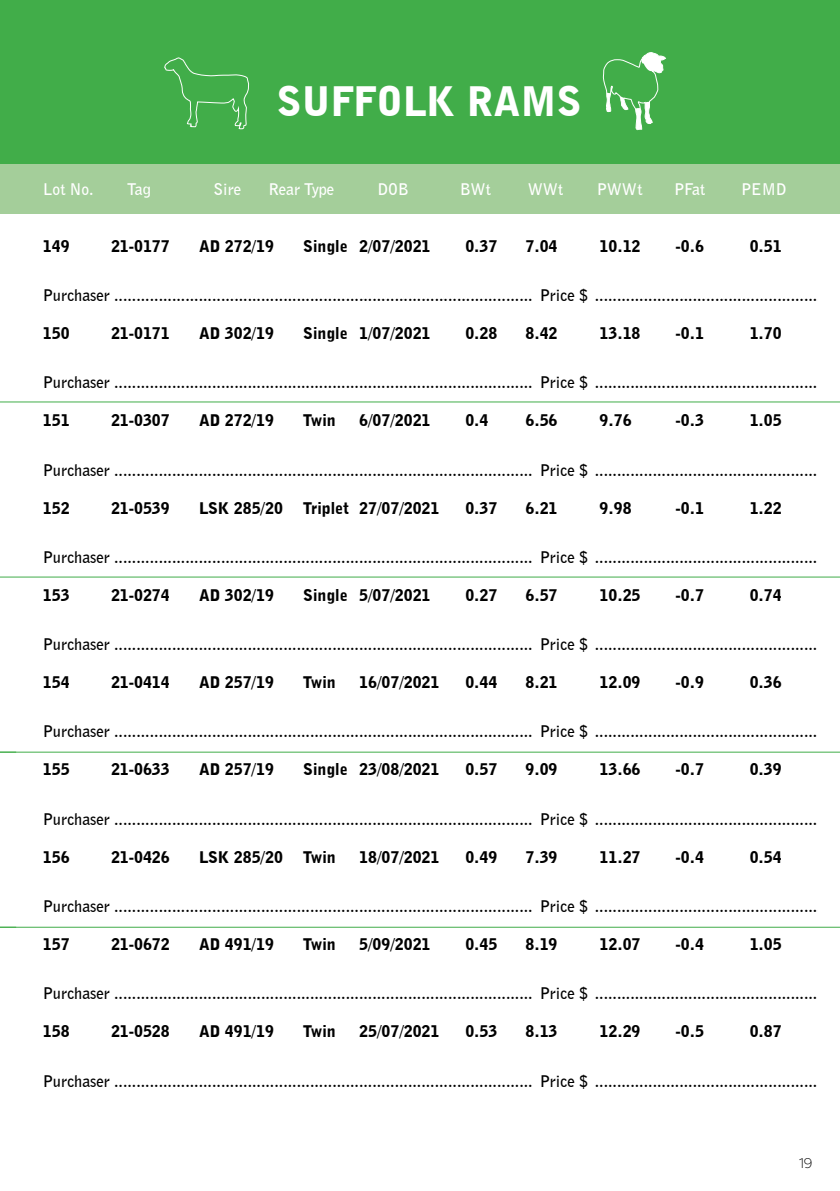
<style>
.page{position:relative;width:840px;height:1191px;background:#fff}
.page>*{position:absolute;margin:0;border:0;box-sizing:border-box;transform-origin:0 0}
.t1{font:900 40.4px "Bell Gothic BT";color:#fff}
.t2{font:700 16px "Bell Gothic BT";color:#000}
.t3{font:900 16px "Bell Gothic BT";color:#000}
.t4{font:700 16px "Bell Gothic BT";color:#fff}
.t5{font:300 14px "Filson Pro";color:#000}
</style>
<div class="page">
<div style="left:0;top:0;width:839px;height:164px;background:#41ad49"></div>
<div style="left:0;top:164px;width:839px;height:49px;background:#a4ce9a"></div>
<hr style="left:0;top:401px;width:839px;height:1px;background:#41ad49">
<hr style="left:0;top:751px;width:839px;height:1px;background:#41ad49">
<svg style="left:0;top:751px;width:16px;height:1px"></svg>
<hr style="left:0;top:576px;width:839px;height:1px;background:#41ad49">
<hr style="left:0;top:926px;width:839px;height:1px;background:#41ad49">
<svg style="left:0;top:926px;width:16px;height:1px"></svg>
<svg style="left:164px;top:57px;width:85px;height:73px"></svg>
<svg style="left:602px;top:52px;width:64px;height:79px"></svg>
<h1 class="t1" style="left:276px;top:76px;width:306px">SUFFOLK RAMS</h1>
<p class="t4" style="left:43px;top:178px;width:52px">Lot No.</p>
<p class="t4" style="left:127px;top:178px;width:25px">Tag</p>
<p class="t4" style="left:213px;top:178px;width:29px">Sire</p>
<p class="t4" style="left:268px;top:178px;width:67px">Rear Type</p>
<p class="t4" style="left:378px;top:178px;width:32px">DOB</p>
<p class="t4" style="left:459px;top:178px;width:32px">BWt</p>
<p class="t4" style="left:527px;top:178px;width:37px">WWt</p>
<p class="t4" style="left:596px;top:178px;width:47px">PWWt</p>
<p class="t4" style="left:673px;top:178px;width:33px">PFat</p>
<p class="t4" style="left:740px;top:178px;width:47px">PEMD</p>
<p class="t3" style="left:43px;top:236px;width:28px">149</p>
<p class="t3" style="left:111px;top:236px;width:60px">21-0177</p>
<p class="t3" style="left:199px;top:236px;width:76px">AD 272/19</p>
<p class="t3" style="left:303px;top:236px;width:129px">Single 2/07/2021</p>
<p class="t3" style="left:465px;top:236px;width:34px">0.37</p>
<p class="t3" style="left:525px;top:236px;width:34px">7.04</p>
<p class="t3" style="left:599px;top:236px;width:42px">10.12</p>
<p class="t3" style="left:675px;top:236px;width:30px">-0.6</p>
<p class="t3" style="left:749px;top:236px;width:34px">0.51</p>
<p class="t2" style="left:43px;top:285px;width:775px">Purchaser .............................................................................................. Price $ ..................................................</p>
<p class="t3" style="left:43px;top:323px;width:28px">150</p>
<p class="t3" style="left:111px;top:323px;width:60px">21-0171</p>
<p class="t3" style="left:199px;top:323px;width:76px">AD 302/19</p>
<p class="t3" style="left:303px;top:323px;width:129px">Single 1/07/2021</p>
<p class="t3" style="left:465px;top:323px;width:34px">0.28</p>
<p class="t3" style="left:525px;top:323px;width:34px">8.42</p>
<p class="t3" style="left:599px;top:323px;width:42px">13.18</p>
<p class="t3" style="left:675px;top:323px;width:30px">-0.1</p>
<p class="t3" style="left:749px;top:323px;width:34px">1.70</p>
<p class="t2" style="left:43px;top:372px;width:775px">Purchaser .............................................................................................. Price $ ..................................................</p>
<p class="t3" style="left:43px;top:410px;width:28px">151</p>
<p class="t3" style="left:111px;top:410px;width:60px">21-0307</p>
<p class="t3" style="left:199px;top:410px;width:76px">AD 272/19</p>
<p class="t3" style="left:303px;top:410px;width:34px">Twin</p>
<p class="t3" style="left:359px;top:410px;width:73px">6/07/2021</p>
<p class="t3" style="left:465px;top:410px;width:25px">0.4</p>
<p class="t3" style="left:525px;top:410px;width:34px">6.56</p>
<p class="t3" style="left:599px;top:410px;width:34px">9.76</p>
<p class="t3" style="left:675px;top:410px;width:30px">-0.3</p>
<p class="t3" style="left:749px;top:410px;width:34px">1.05</p>
<p class="t2" style="left:43px;top:459px;width:775px">Purchaser .............................................................................................. Price $ ..................................................</p>
<p class="t3" style="left:43px;top:498px;width:28px">152</p>
<p class="t3" style="left:111px;top:498px;width:60px">21-0539</p>
<p class="t3" style="left:199px;top:498px;width:85px">LSK 285/20</p>
<p class="t3" style="left:303px;top:498px;width:138px">Triplet 27/07/2021</p>
<p class="t3" style="left:465px;top:498px;width:34px">0.37</p>
<p class="t3" style="left:525px;top:498px;width:34px">6.21</p>
<p class="t3" style="left:599px;top:498px;width:34px">9.98</p>
<p class="t3" style="left:675px;top:498px;width:30px">-0.1</p>
<p class="t3" style="left:749px;top:498px;width:34px">1.22</p>
<p class="t2" style="left:43px;top:546px;width:775px">Purchaser .............................................................................................. Price $ ..................................................</p>
<p class="t3" style="left:43px;top:585px;width:28px">153</p>
<p class="t3" style="left:111px;top:585px;width:60px">21-0274</p>
<p class="t3" style="left:199px;top:585px;width:76px">AD 302/19</p>
<p class="t3" style="left:303px;top:585px;width:129px">Single 5/07/2021</p>
<p class="t3" style="left:465px;top:585px;width:34px">0.27</p>
<p class="t3" style="left:525px;top:585px;width:34px">6.57</p>
<p class="t3" style="left:599px;top:585px;width:42px">10.25</p>
<p class="t3" style="left:675px;top:585px;width:30px">-0.7</p>
<p class="t3" style="left:749px;top:585px;width:34px">0.74</p>
<p class="t2" style="left:43px;top:634px;width:775px">Purchaser .............................................................................................. Price $ ..................................................</p>
<p class="t3" style="left:43px;top:672px;width:28px">154</p>
<p class="t3" style="left:111px;top:672px;width:60px">21-0414</p>
<p class="t3" style="left:199px;top:672px;width:76px">AD 257/19</p>
<p class="t3" style="left:303px;top:672px;width:34px">Twin</p>
<p class="t3" style="left:359px;top:672px;width:82px">16/07/2021</p>
<p class="t3" style="left:465px;top:672px;width:34px">0.44</p>
<p class="t3" style="left:525px;top:672px;width:34px">8.21</p>
<p class="t3" style="left:599px;top:672px;width:42px">12.09</p>
<p class="t3" style="left:675px;top:672px;width:30px">-0.9</p>
<p class="t3" style="left:749px;top:672px;width:34px">0.36</p>
<p class="t2" style="left:43px;top:721px;width:775px">Purchaser .............................................................................................. Price $ ..................................................</p>
<p class="t3" style="left:43px;top:759px;width:28px">155</p>
<p class="t3" style="left:111px;top:759px;width:60px">21-0633</p>
<p class="t3" style="left:199px;top:759px;width:76px">AD 257/19</p>
<p class="t3" style="left:303px;top:759px;width:138px">Single 23/08/2021</p>
<p class="t3" style="left:465px;top:759px;width:34px">0.57</p>
<p class="t3" style="left:525px;top:759px;width:34px">9.09</p>
<p class="t3" style="left:599px;top:759px;width:42px">13.66</p>
<p class="t3" style="left:675px;top:759px;width:30px">-0.7</p>
<p class="t3" style="left:749px;top:759px;width:34px">0.39</p>
<p class="t2" style="left:43px;top:808px;width:775px">Purchaser .............................................................................................. Price $ ..................................................</p>
<p class="t3" style="left:43px;top:847px;width:28px">156</p>
<p class="t3" style="left:111px;top:847px;width:60px">21-0426</p>
<p class="t3" style="left:199px;top:847px;width:85px">LSK 285/20</p>
<p class="t3" style="left:303px;top:847px;width:34px">Twin</p>
<p class="t3" style="left:359px;top:847px;width:82px">18/07/2021</p>
<p class="t3" style="left:465px;top:847px;width:34px">0.49</p>
<p class="t3" style="left:525px;top:847px;width:34px">7.39</p>
<p class="t3" style="left:599px;top:847px;width:42px">11.27</p>
<p class="t3" style="left:675px;top:847px;width:30px">-0.4</p>
<p class="t3" style="left:749px;top:847px;width:34px">0.54</p>
<p class="t2" style="left:43px;top:895px;width:775px">Purchaser .............................................................................................. Price $ ..................................................</p>
<p class="t3" style="left:43px;top:934px;width:28px">157</p>
<p class="t3" style="left:111px;top:934px;width:60px">21-0672</p>
<p class="t3" style="left:199px;top:934px;width:76px">AD 491/19</p>
<p class="t3" style="left:303px;top:934px;width:34px">Twin</p>
<p class="t3" style="left:359px;top:934px;width:73px">5/09/2021</p>
<p class="t3" style="left:465px;top:934px;width:34px">0.45</p>
<p class="t3" style="left:525px;top:934px;width:34px">8.19</p>
<p class="t3" style="left:599px;top:934px;width:42px">12.07</p>
<p class="t3" style="left:675px;top:934px;width:30px">-0.4</p>
<p class="t3" style="left:749px;top:934px;width:34px">1.05</p>
<p class="t2" style="left:43px;top:983px;width:775px">Purchaser .............................................................................................. Price $ ..................................................</p>
<p class="t3" style="left:43px;top:1021px;width:28px">158</p>
<p class="t3" style="left:111px;top:1021px;width:60px">21-0528</p>
<p class="t3" style="left:199px;top:1021px;width:76px">AD 491/19</p>
<p class="t3" style="left:303px;top:1021px;width:34px">Twin</p>
<p class="t3" style="left:359px;top:1021px;width:82px">25/07/2021</p>
<p class="t3" style="left:465px;top:1021px;width:34px">0.53</p>
<p class="t3" style="left:525px;top:1021px;width:34px">8.13</p>
<p class="t3" style="left:599px;top:1021px;width:42px">12.29</p>
<p class="t3" style="left:675px;top:1021px;width:30px">-0.5</p>
<p class="t3" style="left:749px;top:1021px;width:34px">0.87</p>
<p class="t2" style="left:43px;top:1070px;width:775px">Purchaser .............................................................................................. Price $ ..................................................</p>
<p class="t5" style="left:798px;top:1154px;width:15px">19</p>
</div>
